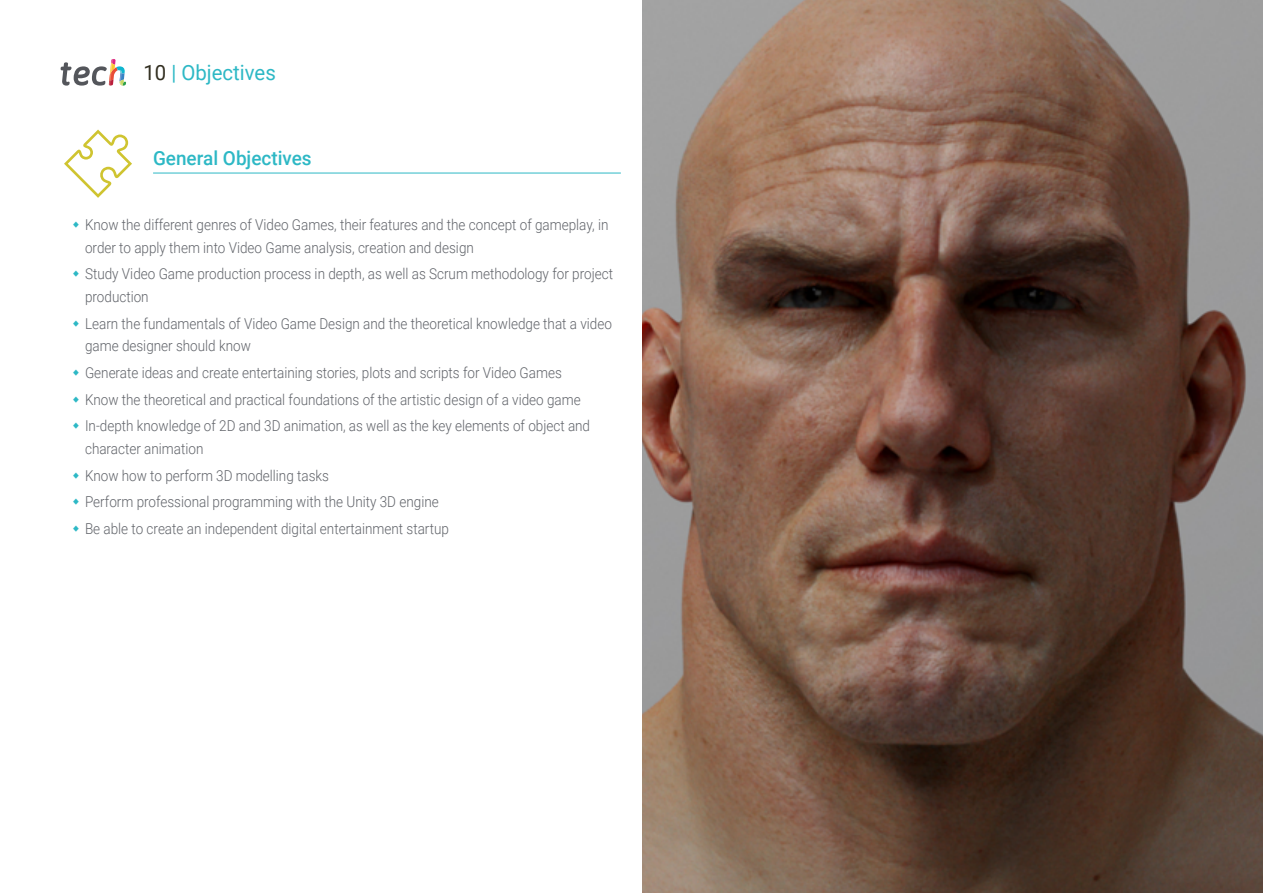
<style>
.page{position:relative;width:1263px;height:893px;background:#fff}
.page>*{position:absolute;margin:0;border:0;box-sizing:border-box;transform-origin:0 0}
.t1{font:21px "Roboto";color:#2db8c5}
.t2{font:500 19.5px "Roboto";color:#2db8c5}
.t3{font:300 15px/26.7px "Roboto";color:#61646a;scale:.9 1}
.s1{color:#312e20}
</style>
<div class="page">
<hr style="left:153px;top:173px;width:468px;height:1px;background:#2db8c5">
<svg style="left:64px;top:130px;width:68px;height:68px"></svg>
<img style="left:642px;top:0;width:621px;height:893px">
<svg style="left:61px;top:59px;width:65px;height:27px"></svg>
<h1 class="t1" style="left:144px;top:57px;width:134px"><span class="s1">10</span> | Objectives</h1>
<h2 class="t2" style="left:153px;top:144px;width:160px">General Objectives</h2>
<p class="t3" style="left:85px;top:213px;width:583px;line-height:22.5px">Know the different genres of Video Games, their features and the concept of gameplay, in order to apply them into Video Game analysis, creation and design</p>
<p class="t3" style="left:85px;top:262px;width:588px;line-height:22.5px">Study Video Game production process in depth, as well as Scrum methodology for project production</p>
<p class="t3" style="left:85px;top:311px;width:587px;line-height:22.5px">Learn the fundamentals of Video Game Design and the theoretical knowledge that a video game designer should know</p>
<p class="t3" style="left:85px;top:359px;width:563px">Generate ideas and create entertaining stories, plots and scripts for Video Games<br>Know the theoretical and practical foundations of the artistic design of a video game<br>In-depth knowledge of 2D and 3D animation, as well as the key elements of object and</p>
<p class="t3" style="left:85px;top:435px;width:406px">character animation<br>Know how to perform 3D modelling tasks<br>Perform professional programming with the Unity 3D engine Be able to create an independent digital entertainment startup</p>
</div>
